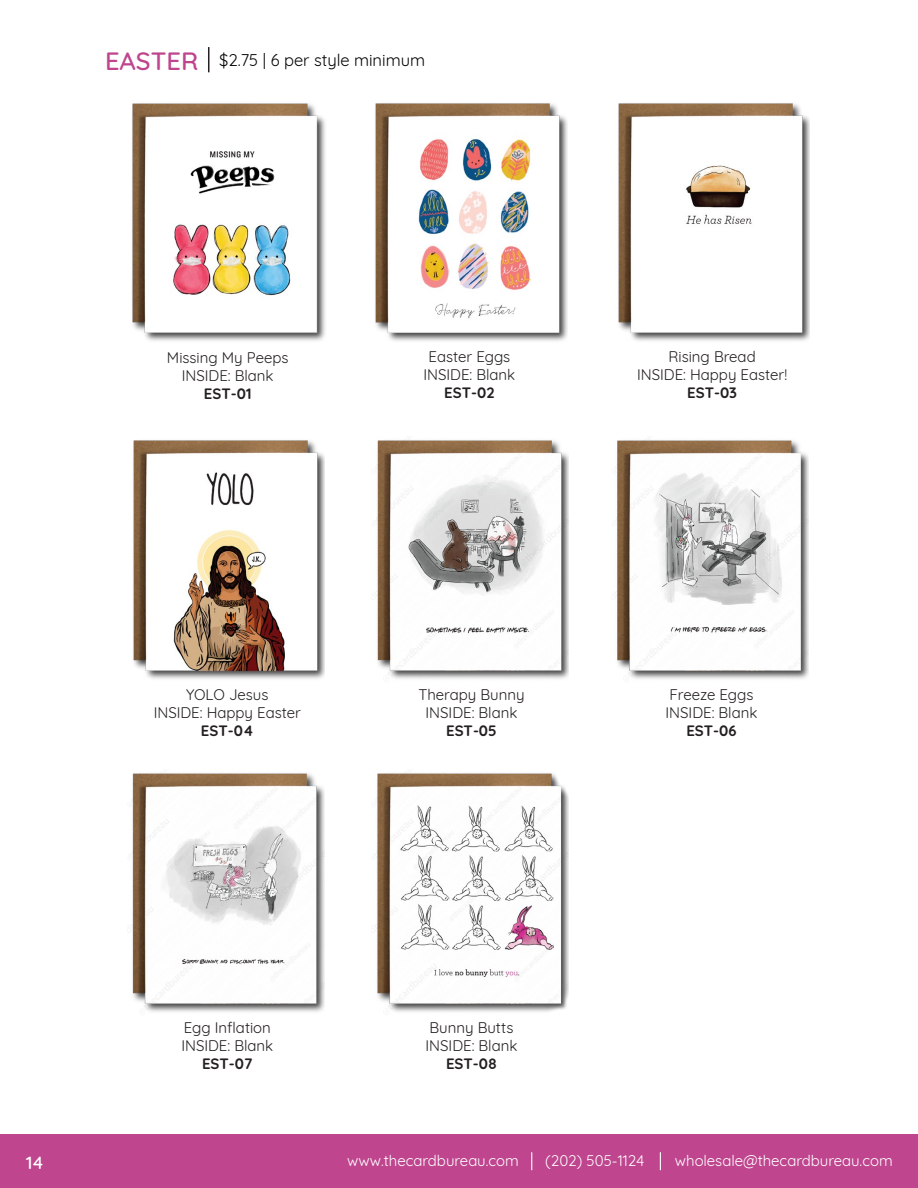
<style>
.page{position:relative;width:918px;height:1188px;background:#fff}
.page>*{position:absolute;margin:0;border:0;box-sizing:border-box;transform-origin:0 0}
.Catagory_Header{font:500 25.5px "Quicksand";color:#be458e}
.t1{font:500 18px "Quicksand";color:#fff}
.t2{font:16.5px "Quicksand";color:#040503}
.t3{font:15px "Quicksand";color:#231f20}
.t4{font:15px "Quicksand";color:#fff}
.t5{font:700 15px "Quicksand";color:#231f20}
</style>
<div class="page">
<div style="left:0;top:1134px;width:918px;height:54px;background:#be458e"></div>
<svg style="left:531px;top:1152px;width:1px;height:18px"></svg>
<svg style="left:660px;top:1152px;width:1px;height:18px"></svg>
<svg style="left:208px;top:47px;width:1px;height:25px"></svg>
<img style="left:618px;top:103px;width:192px;height:238px">
<img style="left:375px;top:103px;width:192px;height:238px">
<img style="left:132px;top:103px;width:194px;height:238px">
<img style="left:133px;top:440px;width:192px;height:239px">
<img style="left:130px;top:772px;width:195px;height:240px">
<img style="left:374px;top:439px;width:195px;height:240px">
<img style="left:374px;top:772px;width:195px;height:240px">
<img style="left:615px;top:439px;width:194px;height:240px">
<p class="Catagory_Header" style="left:105px;top:40px;width:95px">EASTER</p>
<p class="t2" style="left:219px;top:48px;width:208px">$2.75 | 6 per style minimum</p>
<p class="t3" style="left:167px;top:346px;width:123px">Missing My Peeps</p>
<p class="t3" style="left:182px;top:364px;width:93px">INSIDE: Blank</p>
<p class="t5" style="left:204px;top:381px;width:49px">EST-01</p>
<p class="t3" style="left:429px;top:345px;width:83px">Easter Eggs</p>
<p class="t3" style="left:423px;top:363px;width:93px">INSIDE: Blank</p>
<p class="t5" style="left:444px;top:381px;width:52px">EST-02</p>
<p class="t3" style="left:668px;top:345px;width:89px">Rising Bread</p>
<p class="t3" style="left:637px;top:363px;width:152px">INSIDE: Happy Easter!</p>
<p class="t5" style="left:687px;top:380px;width:51px">EST-03</p>
<p class="t3" style="left:186px;top:683px;width:84px">YOLO Jesus</p>
<p class="t3" style="left:154px;top:701px;width:149px">INSIDE: Happy Easter</p>
<p class="t5" style="left:201px;top:718px;width:54px">EST-04</p>
<p class="t3" style="left:184px;top:1016px;width:89px">Egg Inflation</p>
<p class="t3" style="left:181px;top:1034px;width:93px">INSIDE: Blank</p>
<p class="t5" style="left:202px;top:1051px;width:52px">EST-07</p>
<p class="t3" style="left:418px;top:683px;width:108px">Therapy Bunny</p>
<p class="t3" style="left:426px;top:701px;width:93px">INSIDE: Blank</p>
<p class="t5" style="left:446px;top:718px;width:52px">EST-05</p>
<p class="t3" style="left:429px;top:1016px;width:85px">Bunny Butts</p>
<p class="t3" style="left:426px;top:1034px;width:93px">INSIDE: Blank</p>
<p class="t5" style="left:446px;top:1051px;width:52px">EST-08</p>
<p class="t3" style="left:670px;top:683px;width:85px">Freeze Eggs</p>
<p class="t3" style="left:666px;top:701px;width:93px">INSIDE: Blank</p>
<p class="t5" style="left:686px;top:718px;width:52px">EST-06</p>
<p class="t1" style="left:26px;top:1148px;width:19px">14</p>
<p class="t4" style="left:347px;top:1149px;width:173px">www.thecardbureau.com</p>
<p class="t4" style="left:545px;top:1149px;width:101px">(202) 505-1124</p>
<p class="t4" style="left:675px;top:1149px;width:219px">wholesale@thecardbureau.com</p>
</div>
